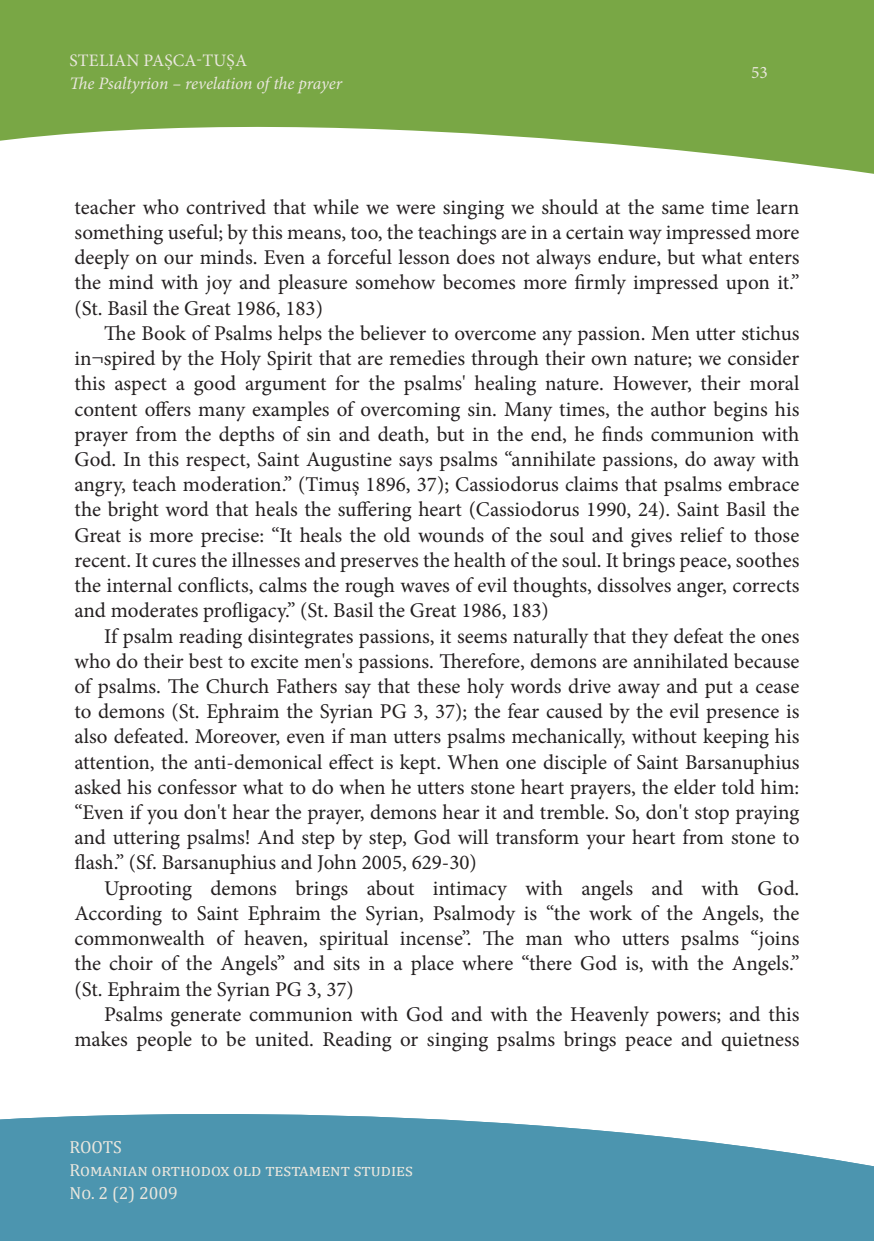
<style>
.page{position:relative;width:874px;height:1241px;background:#fff}
.page>*{position:absolute;margin:0;border:0;box-sizing:border-box;transform-origin:0 0}
.Paragraph_Style_1{font:21px/25.2px "Minion Pro";color:#231f20;text-align:justify}
.t1{font:17.5px "Cambria";color:#eae7de}
.t2{font:italic 17.5px "Minion Pro";letter-spacing:-.01em;color:#eae7de}
.t3{font:17.5px "Minion Pro";letter-spacing:.01em;color:#eae7de}
</style>
<div class="page">
<svg style="left:0;top:0;width:873px;height:174px;fill:#79a745"></svg>
<svg style="left:0;top:1114px;width:873px;height:126px;background:#5d9fb7"></svg>
<p class="t3" style="left:70px;top:49px;width:179px">STELIAN PAȘCA-TUȘA</p>
<p class="t2" style="left:69px;top:71px;width:274px">The Psaltyrion – revelation of the prayer</p>
<p class="t3" style="left:750px;top:60px;width:18px">53</p>
<p class="Paragraph_Style_1" style="left:74px;top:194px;width:726px">teacher who contrived that while we were singing we should at the same time learn something useful; by this means, too, the teachings are in a certain way impressed more deeply on our minds. Even a forceful lesson does not always endure, but what enters the mind with joy and pleasure somehow becomes more firmly impressed upon it.” (St. Basil the Great 1986, 183)</p>
<p class="Paragraph_Style_1" style="left:74px;top:320px;width:726px;text-indent:30px">The Book of Psalms helps the believer to overcome any passion. Men utter stichus in¬spired by the Holy Spirit that are remedies through their own nature; we consider this aspect a good argument for the psalms' healing nature. However, their moral content offers many examples of overcoming sin. Many times, the author begins his prayer from the depths of sin and death, but in the end, he finds communion with God. In this respect, Saint Augustine says psalms “annihilate passions, do away with angry, teach moderation.” (Timuș 1896, 37); Cassiodorus claims that psalms embrace the bright word that heals the suffering heart (Cassiodorus 1990, 24). Saint Basil the Great is more precise: “It heals the old wounds of the soul and gives relief to those recent. It cures the illnesses and preserves the health of the soul. It brings peace, soothes the internal conflicts, calms the rough waves of evil thoughts, dissolves anger, corrects and moderates profligacy.” (St. Basil the Great 1986, 183)</p>
<p class="Paragraph_Style_1" style="left:74px;top:623px;width:726px;text-indent:30px">If psalm reading disintegrates passions, it seems naturally that they defeat the ones who do their best to excite men's passions. Therefore, demons are annihilated because of psalms. The Church Fathers say that these holy words drive away and put a cease to demons (St. Ephraim the Syrian PG 3, 37); the fear caused by the evil presence is also defeated. Moreover, even if man utters psalms mechanically, without keeping his attention, the anti-demonical effect is kept. When one disciple of Saint Barsanuphius asked his confessor what to do when he utters stone heart prayers, the elder told him: “Even if you don't hear the prayer, demons hear it and tremble. So, don't stop praying and uttering psalms! And step by step, God will transform your heart from stone to flash.” (Sf. Barsanuphius and John 2005, 629-30)</p>
<p class="Paragraph_Style_1" style="left:74px;top:875px;width:726px;text-indent:30px">Uprooting demons brings about intimacy with angels and with God.<br>According to Saint Ephraim the Syrian, Psalmody is “the work of the Angels, the commonwealth of heaven, spiritual incense”. The man who utters psalms “joins the choir of the Angels” and sits in a place where “there God is, with the Angels.” (St. Ephraim the Syrian PG 3, 37)</p>
<p class="Paragraph_Style_1" style="left:74px;top:1001px;width:726px;text-align:right">Psalms generate communion with God and with the Heavenly powers; and this makes people to be united. Reading or singing psalms brings peace and quietness</p>
<p class="t1" style="left:69px;top:1136px;width:54px">ROOTS</p>
<p class="t1" style="left:69px;top:1159px;width:345px">Romanian orthodox old testament studies</p>
<p class="t1" style="left:69px;top:1181px;width:110px">No. 2 (2) 2009</p>
</div>
